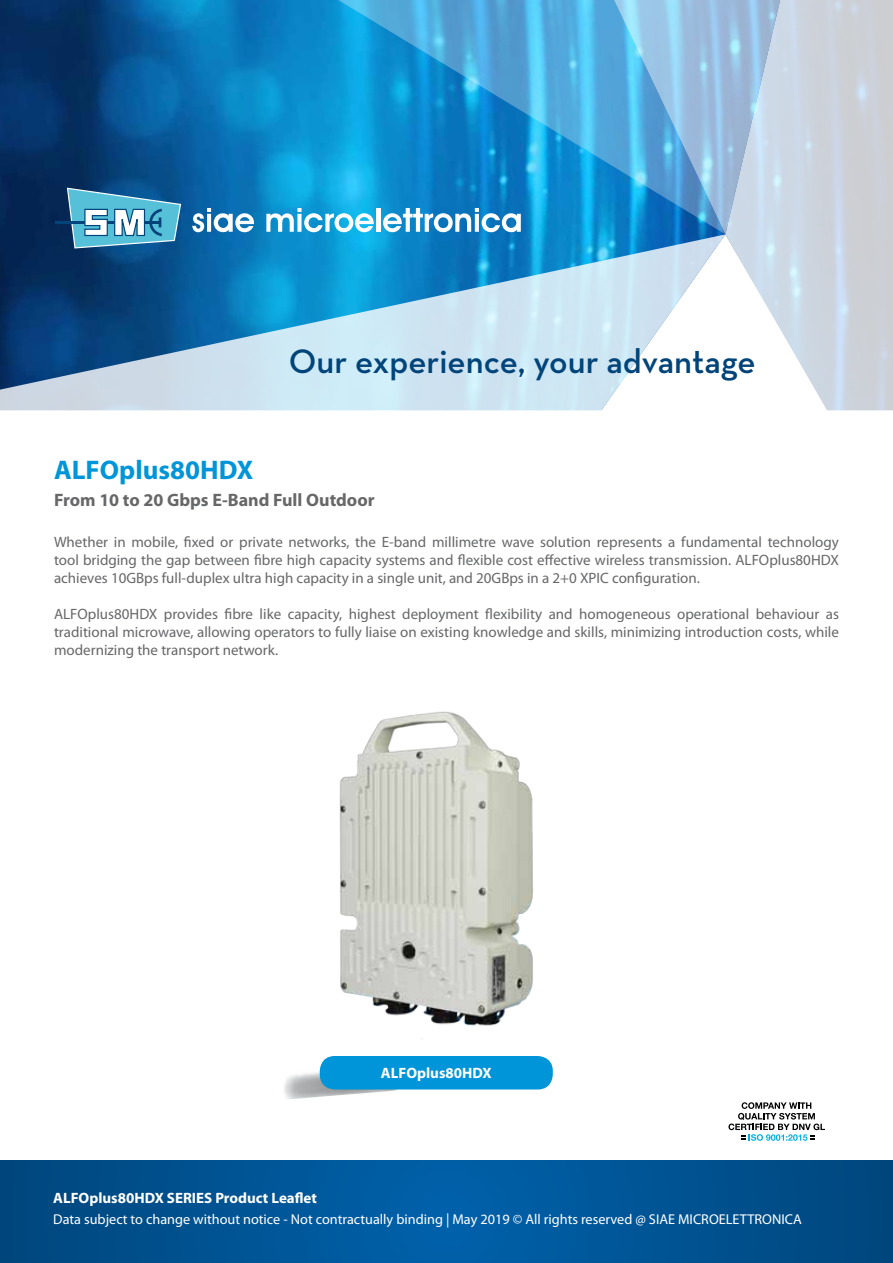
<style>
.page{position:relative;width:893px;height:1263px;background:#fff}
.page>*{position:absolute;margin:0;border:0;box-sizing:border-box;transform-origin:0 0}
.t1{font:600 34.5px "Neutra Text";color:#00447a}
.t2{font:700 27px "Myriad Pro";color:#0095d8}
.t3{font:700 18px "Myriad Pro";color:#666769}
.t4{font:15px/18px "Myriad Pro";color:#666769;text-align:justify}
.t5{font:700 15px "Myriad Pro";color:#fff}
.t6{font:14.25px "Myriad Pro";color:#fff}
</style>
<div class="page">
<svg style="left:0;top:1161px;width:893px;height:102px;background:#005393"></svg>
<img style="left:0;top:0;width:255px;height:234px">
<svg style="left:0;top:234px;width:582px;height:177px;background:#67a2c7"></svg>
<svg style="left:582px;top:234px;width:143px;height:177px"></svg>
<svg style="left:725px;top:0;width:168px;height:411px;fill:#cdd3dd"></svg>
<svg style="left:725px;top:0;width:67px;height:234px;background:#b8cde2"></svg>
<svg style="left:255px;top:0;width:470px;height:234px;background:#339fd7"></svg>
<hr style="left:55px;top:221px;width:104px;height:3px;background:#00447a">
<svg style="left:66px;top:187px;width:116px;height:62px;background:#57a0c0"></svg>
<svg style="left:192px;top:208px;width:62px;height:24px"></svg>
<svg style="left:266px;top:208px;width:108px;height:24px"></svg>
<hr style="left:376px;top:208px;width:4px;height:24px;background:#fff">
<svg style="left:383px;top:208px;width:138px;height:24px"></svg>
<img style="left:339px;top:711px;width:194px;height:328px">
<svg style="left:728px;top:1102px;width:97px;height:39px"></svg>
<img style="left:284px;top:1065px;width:120px;height:34px">
<div style="left:320px;top:1056px;width:233px;height:33px;background:#0095d8;border-radius:15px"></div>
<h1 class="t1" style="left:289px;top:340px;width:468px">Our experience, your advantage</h1>
<h2 class="t2" style="left:54px;top:453px;width:201px">ALFOplus80HDX</h2>
<p class="t3" style="left:54px;top:488px;width:322px">From 10 to 20 Gbps E-Band Full Outdoor</p>
<p class="t4" style="left:54px;top:532px;width:786px">Whether in mobile, fixed or private networks, the E-band millimetre wave solution represents a fundamental technology tool bridging the gap between fibre high capacity systems and flexible cost effective wireless transmission. ALFOplus80HDX achieves 10GBps full-duplex ultra high capacity in a single unit, and 20GBps in a 2+0 XPIC configuration.</p>
<p class="t4" style="left:54px;top:604px;width:786px">ALFOplus80HDX provides fibre like capacity, highest deployment flexibility and homogeneous operational behaviour as traditional microwave, allowing operators to fully liaise on existing knowledge and skills, minimizing introduction costs, while modernizing the transport network.</p>
<p class="t5" style="left:381px;top:1063px;width:112px">ALFOplus80HDX</p>
<p class="t5" style="left:53px;top:1188px;width:265px">ALFOplus80HDX SERIES Product Leaflet</p>
<p class="t6" style="left:53px;top:1210px;width:750px">Data subject to change without notice - Not contractually binding | May 2019 © All rights reserved @ SIAE MICROELETTRONICA</p>
</div>
